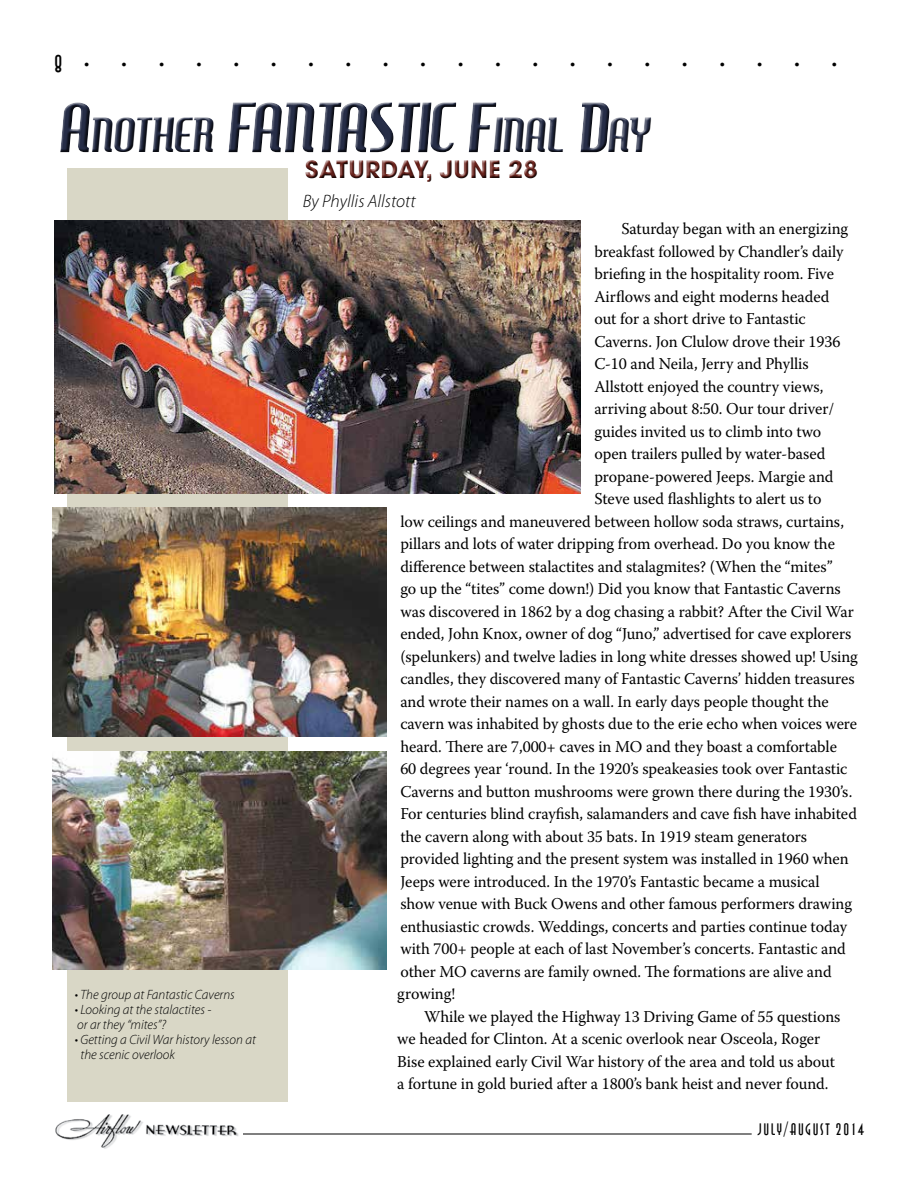
<style>
.page{position:relative;width:918px;height:1188px;background:#fff}
.page>*{position:absolute;margin:0;border:0;box-sizing:border-box;transform-origin:0 0}
.t1{font:67.5px "Hamburger Heaven";color:#262d47}
.t2{font:700 24px "Avant Garde";color:#6c231c}
.t3{font:24px "Anna";color:#000}
.t4{font:300 21px "Myriad Pro";color:#000}
.t5{font:italic 300 18px "Myriad Pro";color:#000}
.t6{font:16.5px "Warnock Pro";letter-spacing:-.005em;color:#000}
.t7{font:16.5px "Anna";letter-spacing:.1em;color:#000}
.t8{font:italic 300 13.5px/15px "Myriad Pro";color:#000}
.s1{font-family:"Myriad Pro";font-weight:300;font-size:21px}
.s2{font-size:47.25px}
</style>
<div class="page">
<img style="left:55px;top:1114px;width:184px;height:35px">
<hr style="left:243px;top:1134px;width:509px;height:1px;background:#000">
<div style="left:67px;top:168px;width:220px;height:934px;background:#d9d7c6"></div>
<img style="left:55px;top:221px;width:526px;height:272px">
<div style="left:57px;top:101px;width:598px;height:55px;background:#000;opacity:.75"></div>
<div style="left:303px;top:159px;width:237px;height:26px;background:#000;opacity:.75"></div>
<img style="left:52px;top:508px;width:335px;height:229px">
<img style="left:52px;top:751px;width:335px;height:219px">
<p class="t3" style="left:54px;top:51px;width:37px">8 <span class="s1">•</span></p>
<p class="t4" style="left:122px;top:50px;width:44px">• •</p>
<p class="t4" style="left:196px;top:50px;width:44px">• •</p>
<p class="t4" style="left:271px;top:50px;width:44px">• •</p>
<p class="t4" style="left:346px;top:50px;width:44px">• •</p>
<p class="t4" style="left:421px;top:50px;width:44px">• •</p>
<p class="t4" style="left:495px;top:50px;width:44px">• •</p>
<p class="t4" style="left:570px;top:50px;width:44px">• •</p>
<p class="t4" style="left:645px;top:50px;width:44px">• •</p>
<p class="t4" style="left:720px;top:50px;width:44px">• •</p>
<p class="t4" style="left:794px;top:50px;width:44px">• •</p>
<h1 class="t1" style="left:60px;top:89px;width:592px">A<span class="s2">NOTHER</span> FANTASTIC F<span class="s2">INAL</span> D<span class="s2">AY</span></h1>
<h2 class="t2" style="left:305px;top:154px;width:235px">SATURDAY, JUNE 28</h2>
<p class="t8" style="left:75px;top:987px;width:161px">• The group at Fantastic Caverns</p>
<p class="t8" style="left:75px;top:1002px;width:138px">• Looking at the stalactites - or ar they “mites”?</p>
<p class="t8" style="left:80px;top:1032px;width:177px;text-indent:-6px">• Getting a Civil War history lesson at the scenic overlook</p>
<p class="t5" style="left:303px;top:190px;width:115px">By Phyllis Allstott</p>
<p class="t6" style="left:621px;top:219px;width:228px">Saturday began with an energizing</p>
<p class="t6" style="left:594px;top:241px;width:251px">breakfast followed by Chandler’s daily</p>
<p class="t6" style="left:594px;top:264px;width:241px">briefing in the hospitality room. Five</p>
<p class="t6" style="left:594px;top:286px;width:237px">Airflows and eight moderns headed</p>
<p class="t6" style="left:594px;top:309px;width:213px">out for a short drive to Fantastic</p>
<p class="t6" style="left:594px;top:331px;width:248px">Caverns. Jon Clulow drove their 1936</p>
<p class="t6" style="left:594px;top:354px;width:216px">C-10 and Neila, Jerry and Phyllis</p>
<p class="t6" style="left:594px;top:376px;width:231px">Allstott enjoyed the country views,</p>
<p class="t6" style="left:594px;top:399px;width:241px">arriving about 8:50. Our tour driver/</p>
<p class="t6" style="left:594px;top:421px;width:228px">guides invited us to climb into two</p>
<p class="t6" style="left:594px;top:444px;width:233px">open trailers pulled by water-based</p>
<p class="t6" style="left:594px;top:466px;width:241px">propane-powered Jeeps. Margie and</p>
<p class="t6" style="left:594px;top:489px;width:229px">Steve used flashlights to alert us to</p>
<p class="t6" style="left:400px;top:511px;width:445px">low ceilings and maneuvered between hollow soda straws, curtains,</p>
<p class="t6" style="left:400px;top:534px;width:436px">pillars and lots of water dripping from overhead. Do you know the</p>
<p class="t6" style="left:400px;top:556px;width:434px">difference between stalactites and stalagmites? (When the “mites”</p>
<p class="t6" style="left:400px;top:579px;width:442px">go up the “tites” come down!) Did you know that Fantastic Caverns</p>
<p class="t6" style="left:400px;top:601px;width:455px">was discovered in 1862 by a dog chasing a rabbit? After the Civil War</p>
<p class="t6" style="left:400px;top:624px;width:453px">ended, John Knox, owner of dog “Juno,” advertised for cave explorers</p>
<p class="t6" style="left:400px;top:646px;width:459px">(spelunkers) and twelve ladies in long white dresses showed up! Using</p>
<p class="t6" style="left:400px;top:669px;width:456px">candles, they discovered many of Fantastic Caverns’ hidden treasures</p>
<p class="t6" style="left:400px;top:691px;width:430px">and wrote their names on a wall. In early days people thought the</p>
<p class="t6" style="left:400px;top:714px;width:458px">cavern was inhabited by ghosts due to the erie echo when voices were</p>
<p class="t6" style="left:400px;top:736px;width:438px">heard. There are 7,000+ caves in MO and they boast a comfortable</p>
<p class="t6" style="left:400px;top:759px;width:449px">60 degrees year ‘round. In the 1920’s speakeasies took over Fantastic</p>
<p class="t6" style="left:400px;top:781px;width:454px">Caverns and button mushrooms were grown there during the 1930’s.</p>
<p class="t6" style="left:400px;top:804px;width:458px">For centuries blind crayfish, salamanders and cave fish have inhabited</p>
<p class="t6" style="left:400px;top:826px;width:408px">the cavern along with about 35 bats. In 1919 steam generators</p>
<p class="t6" style="left:400px;top:849px;width:450px">provided lighting and the present system was installed in 1960 when</p>
<p class="t6" style="left:400px;top:871px;width:421px">Jeeps were introduced. In the 1970’s Fantastic became a musical</p>
<p class="t6" style="left:400px;top:894px;width:453px">show venue with Buck Owens and other famous performers drawing</p>
<p class="t6" style="left:400px;top:916px;width:448px">enthusiastic crowds. Weddings, concerts and parties continue today</p>
<p class="t6" style="left:400px;top:939px;width:447px">with 700+ people at each of last November’s concerts. Fantastic and</p>
<p class="t6" style="left:400px;top:961px;width:433px">other MO caverns are family owned. The formations are alive and</p>
<p class="t6" style="left:397px;top:984px;width:59px">growing!</p>
<p class="t6" style="left:424px;top:1006px;width:418px">While we played the Highway 13 Driving Game of 55 questions</p>
<p class="t6" style="left:397px;top:1029px;width:424px">we headed for Clinton. At a scenic overlook near Osceola, Roger</p>
<p class="t6" style="left:397px;top:1051px;width:439px">Bise explained early Civil War history of the area and told us about</p>
<p class="t6" style="left:397px;top:1074px;width:433px">a fortune in gold buried after a 1800’s bank heist and never found.</p>
<p class="t7" style="left:758px;top:1121px;width:107px">JULY/AUGUST 2014</p>
</div>
